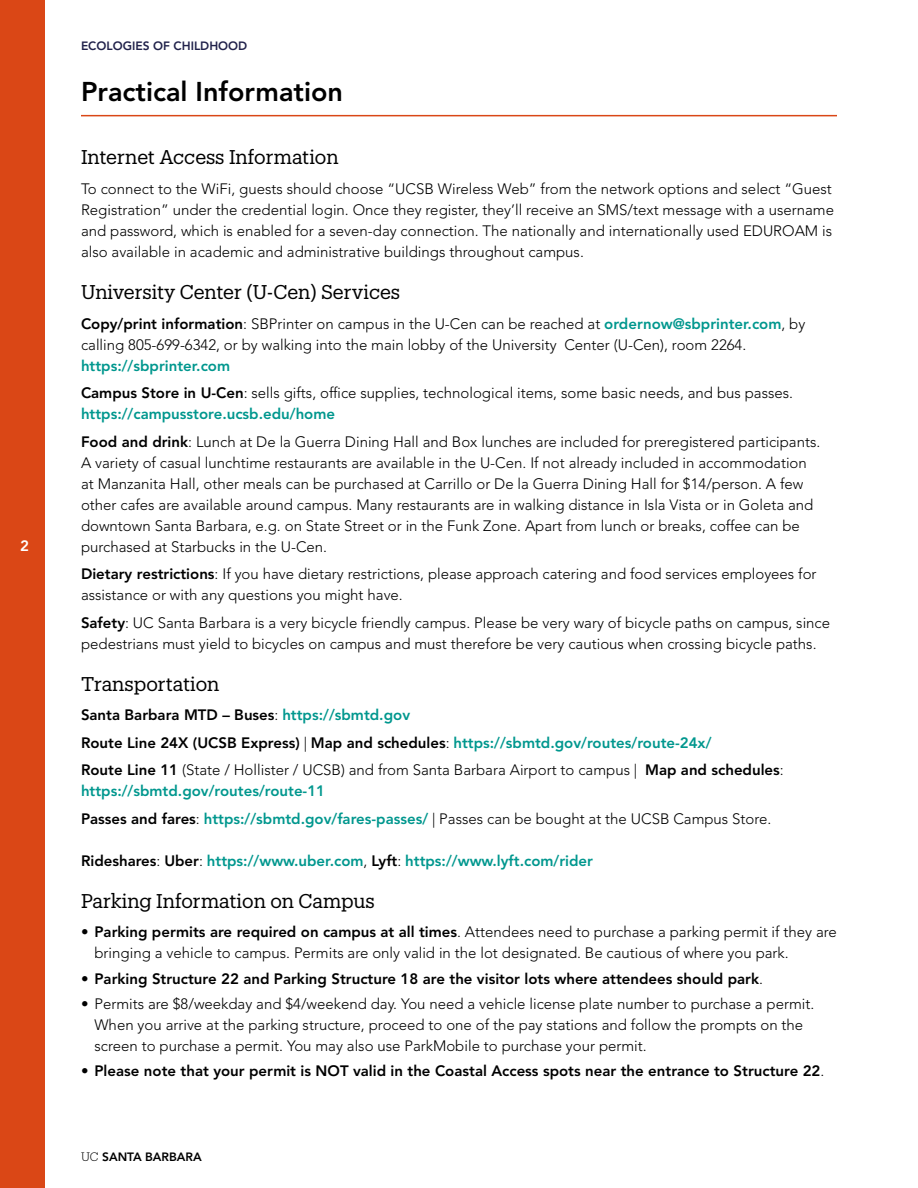
<style>
.page{position:relative;width:918px;height:1188px;background:#fff}
.page>*{position:absolute;margin:0;border:0;box-sizing:border-box;transform-origin:0 0}
.t1{font:800 27px "Avenir LT Std";color:#000}
.t2{font:19.5px "Produkt";color:#000}
.t3{font:300 15px/21px "Avenir LT Std";color:#000}
.t4{font:800 15px/27.5px "Avenir LT Std";color:#000}
.t5{font:800 15px/27.5px "Avenir LT Std";color:#00978e}
.t6{font:800 15px "Avenir LT Std";color:#fff}
.t7{font:800 12px "Avenir LT Std";color:#21224b}
.t8{font:800 12px "Avenir LT Std";color:#000}
.s1{font-weight:800}
.s2{font-weight:800;color:#00978e}
.s3{font-weight:300}
.s4{color:#00978e}
.s5{color:#000}
.s6{font-weight:300;color:#000}
.s7{font-family:"Produkt";font-weight:300}
</style>
<div class="page">
<div style="left:0;top:0;width:45px;height:1188px;background:#da4716"></div>
<hr style="left:81px;top:115px;width:756px;height:1px;background:#da4716">
<p class="t6" style="left:20px;top:537px;width:10px">2</p>
<p class="t7" style="left:81px;top:38px;width:168px">ECOLOGIES OF CHILDHOOD</p>
<h1 class="t1" style="left:81px;top:76px;width:264px">Practical Information</h1>
<h2 class="t2" style="left:81px;top:144px;width:259px">Internet Access Information</h2>
<p class="t3" style="left:81px;top:178px;width:755px">To connect to the WiFi, guests should choose “UCSB Wireless Web” from the network options and select “Guest Registration” under the credential login. Once they register, they’ll receive an SMS/text message with a username and password, which is enabled for a seven-day connection. The nationally and internationally used EDUROAM is also available in academic and administrative buildings throughout campus.</p>
<h2 class="t2" style="left:81px;top:278px;width:321px">University Center (U-Cen) Services</h2>
<p class="t3" style="left:81px;top:313px;width:726px"><span class="s1">Copy/print information</span>: SBPrinter on campus in the U-Cen can be reached at <span class="s2">ordernow@sbprinter.com</span>, by calling 805-699-6342, or by walking into the main lobby of the University Center (U-Cen), room 2264.</p>
<p class="t3" style="left:81px;top:352px;width:714px;line-height:27.5px"><span class="s2">https://sbprinter.com<br></span><span class="s1">Campus Store in U-Cen</span>: sells gifts, office supplies, technological items, some basic needs, and bus passes.</p>
<p class="t3" style="left:81px;top:400px;width:741px;line-height:27.5px"><span class="s2">https://campusstore.ucsb.edu/home<br></span><span class="s1">Food and drink</span>: Lunch at De la Guerra Dining Hall and Box lunches are included for preregistered participants.</p>
<p class="t3" style="left:81px;top:452px;width:734px">A variety of casual lunchtime restaurants are available in the U-Cen. If not already included in accommodation at Manzanita Hall, other meals can be purchased at Carrillo or De la Guerra Dining Hall for $14/person. A few other cafes are available around campus. Many restaurants are in walking distance in Isla Vista or in Goleta and downtown Santa Barbara, e.g. on State Street or in the Funk Zone. Apart from lunch or breaks, coffee can be purchased at Starbucks in the U-Cen.</p>
<p class="t3" style="left:81px;top:564px;width:737px"><span class="s1">Dietary restrictions</span>: If you have dietary restrictions, please approach catering and food services employees for assistance or with any questions you might have.</p>
<p class="t3" style="left:81px;top:612px;width:751px"><span class="s1">Safety</span>: UC Santa Barbara is a very bicycle friendly campus. Please be very wary of bicycle paths on campus, since pedestrians must yield to bicycles on campus and must therefore be very cautious when crossing bicycle paths.</p>
<h2 class="t2" style="left:81px;top:670px;width:140px">Transportation</h2>
<p class="t4" style="left:81px;top:701px;width:704px">Santa Barbara MTD – Buses<span class="s3">:</span> <span class="s4">https://sbmtd.gov<br></span>Route Line 24X (UCSB Express) <span class="s3">|</span> Map and schedules<span class="s3">:</span> <span class="s4">https://sbmtd.gov/routes/route-24x/<br></span>Route Line 11 <span class="s3">(State / Hollister / UCSB) and from Santa Barbara Airport to campus |</span> Map and schedules<span class="s3">:</span></p>
<p class="t5" style="left:81px;top:777px;width:692px">https://sbmtd.gov/routes/route-11<br><span class="s5">Passes and fares</span><span class="s6">:</span> https://sbmtd.gov/fares-passes/ <span class="s6">| Passes can be bought at the UCSB Campus Store.</span></p>
<p class="t5" style="left:81px;top:847px;width:514px"><span class="s5">Rideshares</span><span class="s6">:</span> <span class="s5">Uber</span><span class="s6">:</span> https://www.uber.com<span class="s6">,</span> <span class="s5">Lyft</span><span class="s6">:</span> https://www.lyft.com/rider</p>
<h2 class="t2" style="left:81px;top:887px;width:295px">Parking Information on Campus</h2>
<p class="t3" style="left:94px;top:922px;width:744px;text-indent:-14px">• <span class="s1">Parking permits are required on campus at all times</span>. Attendees need to purchase a parking permit if they are bringing a vehicle to campus. Permits are only valid in the lot designated. Be cautious of where you park.</p>
<p class="t4" style="left:81px;top:965px;width:684px"><span class="s3">•</span> Parking Structure 22 and Parking Structure 18 are the visitor lots where attendees should park<span class="s3">.</span></p>
<p class="t3" style="left:94px;top:993px;width:721px;text-indent:-14px">• Permits are $8/weekday and $4/weekend day. You need a vehicle license plate number to purchase a permit.<br>When you arrive at the parking structure, proceed to one of the pay stations and follow the prompts on the screen to purchase a permit. You may also use ParkMobile to purchase your permit.</p>
<p class="t4" style="left:81px;top:1057px;width:745px"><span class="s3">•</span> Please note that your permit is NOT valid in the Coastal Access spots near the entrance to Structure 22<span class="s3">.</span></p>
<p class="t8" style="left:81px;top:1150px;width:122px"><span class="s7">UC</span> SANTA BARBARA</p>
</div>
